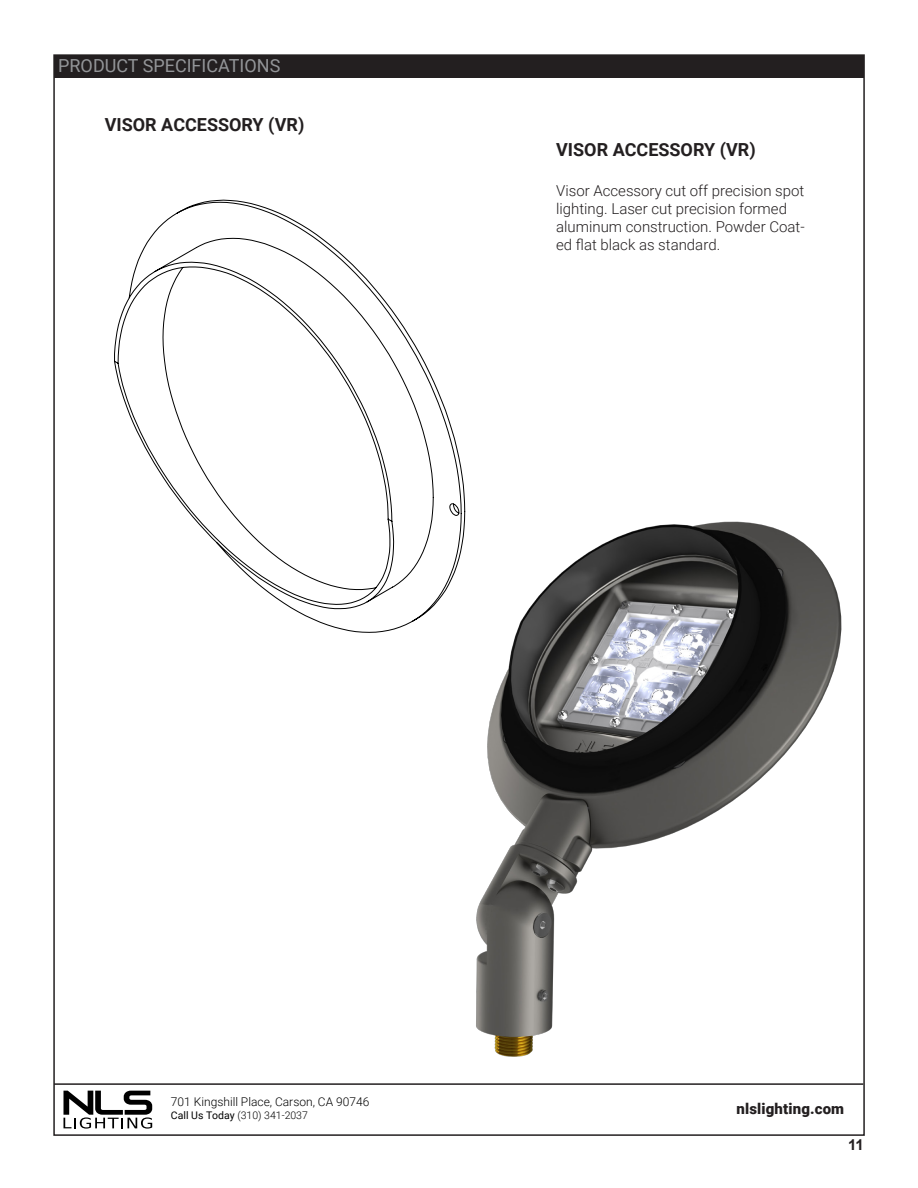
<style>
.page{position:relative;width:918px;height:1188px;background:#fff}
.page>*{position:absolute;margin:0;border:0;box-sizing:border-box;transform-origin:0 0}
.t1{font:700 18px "Roboto";color:#231f20}
.t2{font:18px "Roboto";color:#939598}
.t3{font:300 15px/18px "Roboto";color:#231f20}
.t4{font:900 15px "Roboto";letter-spacing:.01em;color:#231f20}
.t5{font:700 15px "Arial";color:#231f20}
.t6{font:300 12px "Roboto";color:#000001}
.t7{font:300 10.5px "Roboto";color:#000001}
.s1{font-weight:400}
</style>
<div class="page">
<svg style="left:63px;top:1091px;width:89px;height:38px"></svg>
<hr style="left:54px;top:1083px;width:809px;height:2px;background:#231f20">
<div style="left:54px;top:55px;width:810px;height:23px;background:#231f20"></div>
<svg style="left:114px;top:199px;width:351px;height:434px"></svg>
<img style="left:476px;top:521px;width:366px;height:536px">
<p class="t2" style="left:58px;top:53px;width:224px">PRODUCT SPECIFICATIONS</p>
<p class="t1" style="left:105px;top:112px;width:201px">VISOR ACCESSORY (VR)</p>
<p class="t1" style="left:556px;top:137px;width:201px">VISOR ACCESSORY (VR)</p>
<p class="t3" style="left:556px;top:181px;width:250px">Visor Accessory cut off precision spot lighting. Laser cut precision formed aluminum construction. Powder Coat&shy;ed flat black as standard.</p>
<p class="t6" style="left:171px;top:1094px;width:200px">701 Kingshill Place, Carson, CA 90746</p>
<p class="t7" style="left:171px;top:1108px;width:138px"><span class="s1">Call Us Today</span> (310) 341-2037</p>
<p class="t4" style="left:737px;top:1099px;width:109px">nlslighting.com</p>
<p class="t5" style="left:848px;top:1134px;width:17px">11</p>
</div>
